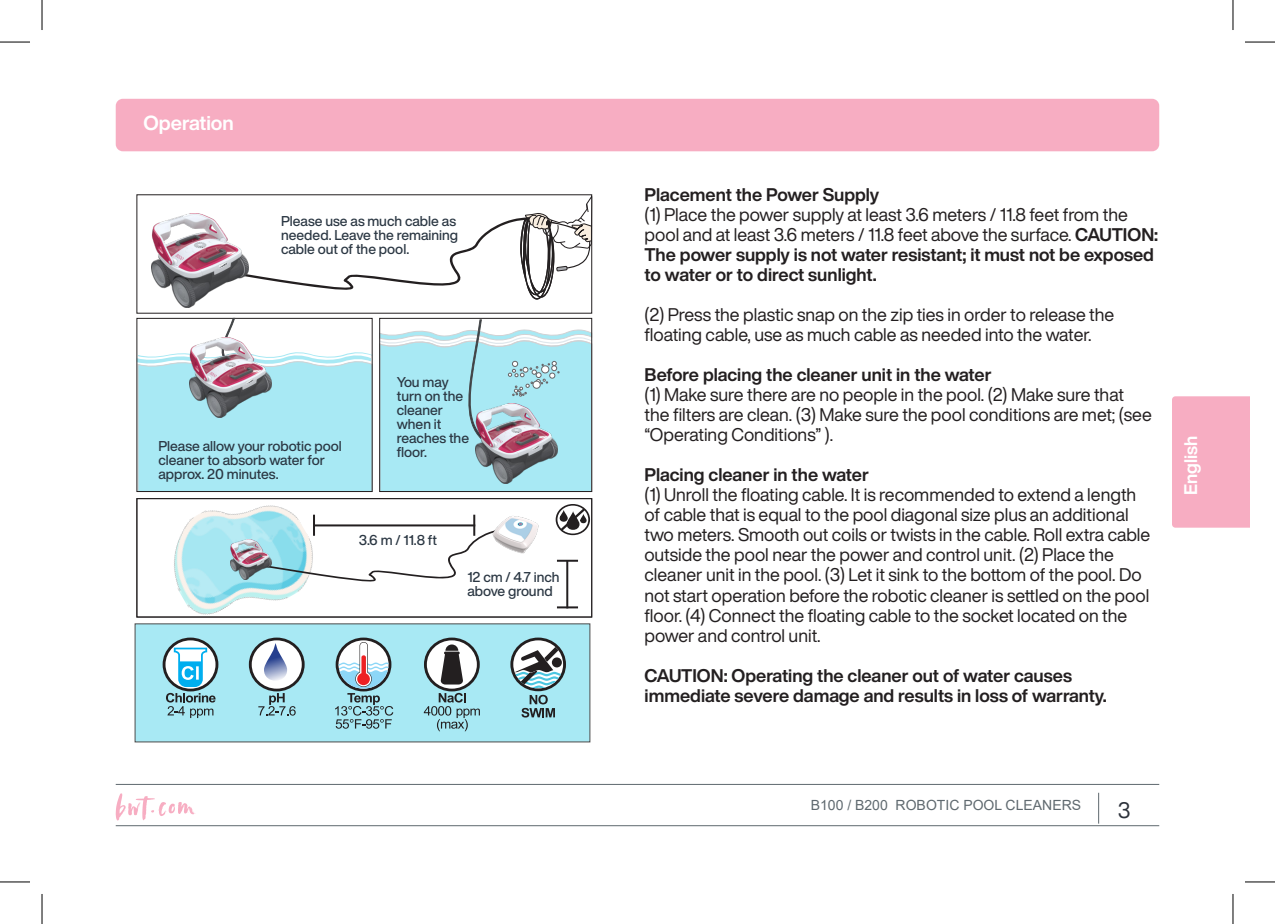
<style>
.page{position:relative;width:1275px;height:924px;background:#fff}
.page>*{position:absolute;margin:0;border:0;box-sizing:border-box;transform-origin:0 0}
.t1{font:22px "Helvetica Now Display";color:#2d323b}
.t2{font:700 20px "Helvetica Now Display";color:#fff}
.t3{font:18px/20px "Helvetica Now Display";color:#231f20}
.t4{font:700 18px "Helvetica Now Display";color:#231f20}
.t5{font:700 18px "Helvetica Now Display";color:#fff}
.t6{font:500 14px/14px "Helvetica Now Display";color:#2b3743}
.t7{font:14px "Arial";color:#5f696f}
.s1{font-weight:700}
</style>
<div class="page">
<div style="left:1172px;top:396px;width:78px;height:131px;background:#f7adc2"></div>
<div style="left:1181px;top:423px;width:21px;height:71px;background:#f7adc2"></div>
<hr style="left:116px;top:824px;width:1043px;height:1px;background:#5f696f">
<hr style="left:116px;top:783px;width:1043px;height:1px;background:#5f696f">
<hr style="left:1098px;top:792px;width:1px;height:31px;background:#5f696f">
<svg style="left:116px;top:793px;width:79px;height:27px"></svg>
<div style="left:116px;top:99px;width:1043px;height:52px;background:#f7adc2;border-radius:7px"></div>
<div style="left:135px;top:623px;width:455px;height:118px;background:#a8e9f4"></div>
<img style="left:151px;top:491px;width:179px;height:151px">
<svg style="left:248px;top:196px;width:344px;height:103px"></svg>
<svg style="left:263px;top:528px;width:225px;height:55px"></svg>
<svg style="left:379px;top:319px;width:213px;height:172px;background:#b1e6ef"></svg>
<svg style="left:137px;top:318px;width:235px;height:173px"></svg>
<svg style="left:424px;top:692px;width:56px;height:39px"></svg>
<svg style="left:424px;top:637px;width:56px;height:54px"></svg>
<div style="left:427px;top:640px;width:50px;height:48px;background:#fff;border-radius:50%"></div>
<svg style="left:440px;top:644px;width:23px;height:40px"></svg>
<svg style="left:258px;top:693px;width:38px;height:22px"></svg>
<svg style="left:249px;top:637px;width:56px;height:54px"></svg>
<div style="left:252px;top:640px;width:50px;height:48px;background:#fff;border-radius:50%"></div>
<svg style="left:262px;top:638px;width:27px;height:43px"></svg>
<svg style="left:336px;top:637px;width:55px;height:54px"></svg>
<svg style="left:335px;top:641px;width:58px;height:87px"></svg>
<svg style="left:166px;top:692px;width:50px;height:25px"></svg>
<svg style="left:163px;top:637px;width:55px;height:54px"></svg>
<div style="left:165px;top:640px;width:50px;height:48px;background:#fff;border-radius:50%"></div>
<svg style="left:174px;top:647px;width:33px;height:39px"></svg>
<svg style="left:510px;top:637px;width:56px;height:54px"></svg>
<svg style="left:513px;top:641px;width:50px;height:47px;background:#95a7ab"></svg>
<svg style="left:521px;top:694px;width:34px;height:23px"></svg>
<div style="left:137px;top:498px;width:455px;height:119px;border:1px solid #231f20"></div>
<svg style="left:555px;top:503px;width:35px;height:32px"></svg>
<svg style="left:557px;top:505px;width:31px;height:28px"></svg>
<svg style="left:559px;top:508px;width:31px;height:28px"></svg>
<hr style="left:314px;top:524px;width:161px;height:2px;background:#231f20">
<hr style="left:313px;top:514px;width:2px;height:21px;background:#231f20">
<hr style="left:473px;top:514px;width:2px;height:21px;background:#231f20">
<hr style="left:566px;top:560px;width:2px;height:48px;background:#231f20">
<hr style="left:557px;top:559px;width:21px;height:2px;background:#231f20">
<hr style="left:557px;top:606px;width:21px;height:2px;background:#231f20">
<img style="left:152px;top:213px;width:96px;height:94px">
<img style="left:189px;top:337px;width:83px;height:80px">
<img style="left:475px;top:403px;width:82px;height:80px">
<img style="left:230px;top:539px;width:42px;height:40px">
<img style="left:488px;top:516px;width:51px;height:38px">
<hr style="left:0;top:42px;width:30px;height:1px;background:#000">
<hr style="left:1245px;top:42px;width:30px;height:1px;background:#000">
<hr style="left:0;top:881px;width:30px;height:1px;background:#000">
<hr style="left:1245px;top:881px;width:30px;height:1px;background:#000">
<hr style="left:42px;top:0;width:1px;height:30px;background:#000">
<hr style="left:42px;top:893px;width:1px;height:30px;background:#000">
<hr style="left:1232px;top:0;width:1px;height:30px;background:#000">
<hr style="left:1232px;top:893px;width:1px;height:30px;background:#000">
<p class="t2" style="left:143px;top:108px;width:92px">Operation</p>
<p class="t6" style="left:281px;top:214px;width:179px">Please use as much cable as needed. Leave the remaining cable out of the pool.</p>
<p class="t6" style="left:158px;top:438px;width:185px">Please allow your robotic pool cleaner to absorb water for approx. 20 minutes.</p>
<p class="t6" style="left:397px;top:375px;width:74px">You may turn on the cleaner when it reaches the floor.</p>
<p class="t6" style="left:359px;top:532px;width:80px">3.6 m / 11.8 ft</p>
<p class="t6" style="left:467px;top:569px;width:94px">12 cm / 4.7 inch</p>
<p class="t6" style="left:467px;top:583px;width:87px">above ground</p>
<p class="t4" style="left:644px;top:182px;width:236px">Placement the Power Supply</p>
<p class="t3" style="left:644px;top:204px;width:515px">(1) Place the power supply at least 3.6 meters / 11.8 feet from the pool and at least 3.6 meters / 11.8 feet above the surface. <span class="s1">CAUTION:<br>The power supply is not water resistant; it must not be exposed to water or to direct sunlight.</span></p>
<p class="t3" style="left:644px;top:304px;width:471px">(2) Press the plastic snap on the zip ties in order to release the floating cable, use as much cable as needed into the water.</p>
<p class="t4" style="left:644px;top:362px;width:349px">Before placing the cleaner unit in the water</p>
<p class="t3" style="left:644px;top:384px;width:509px">(1) Make sure there are no people in the pool. (2) Make sure that the filters are clean. (3) Make sure the pool conditions are met; (see “Operating Conditions” ).</p>
<p class="t4" style="left:644px;top:462px;width:226px">Placing cleaner in the water</p>
<p class="t3" style="left:644px;top:484px;width:507px">(1) Unroll the floating cable. It is recommended to extend a length of cable that is equal to the pool diagonal size plus an additional two meters. Smooth out coils or twists in the cable. Roll extra cable outside the pool near the power and control unit. (2) Place the cleaner unit in the pool. (3) Let it sink to the bottom of the pool. Do not start operation before the robotic cleaner is settled on the pool floor. (4) Connect the floating cable to the socket located on the power and control unit.</p>
<p class="t4" style="left:644px;top:662px;width:429px">CAUTION: Operating the cleaner out of water causes</p>
<p class="t4" style="left:644px;top:682px;width:464px">immediate severe damage and results in loss of warranty.</p>
<p class="t5" style="left:1178px;top:494px;width:61px;rotate:-90deg">English</p>
<p class="t7" style="left:811px;top:795px;width:272px">B100 / B200 ROBOTIC POOL CLEANERS</p>
<p class="t1" style="left:1118px;top:794px;width:14px">3</p>
</div>
